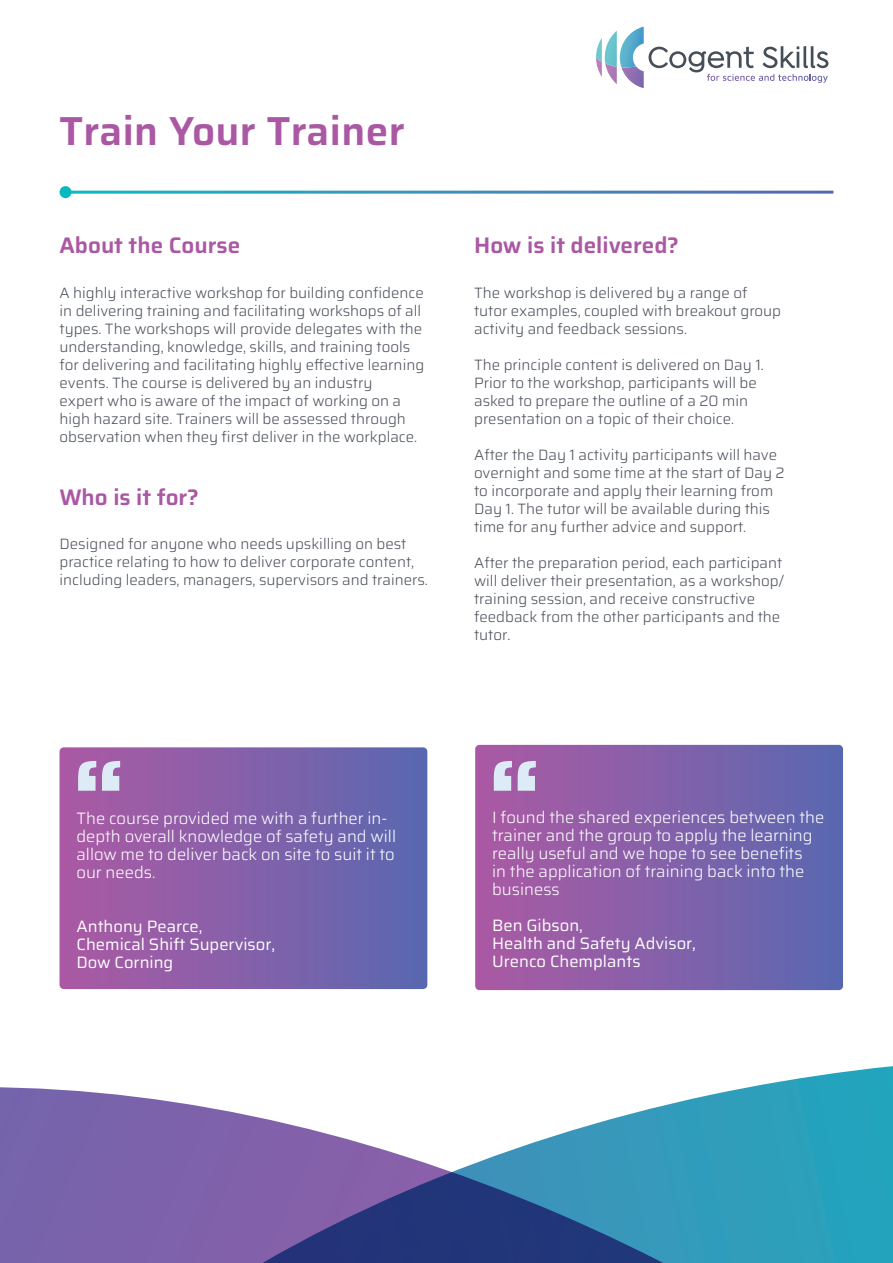
<style>
.page{position:relative;width:893px;height:1263px;background:#fff}
.page>*{position:absolute;margin:0;border:0;box-sizing:border-box;transform-origin:0 0}
.t1{font:700 108px "Saira";color:#ddebf7}
.t2{font:600 40.5px "Saira";letter-spacing:.01em;color:#aa58a3}
.t3{font:600 22.5px "Saira";color:#aa58a3}
.t4{font:300 16.5px/18px "Saira";color:#fff}
.t5{font:16.5px/18px "Saira";color:#fff}
.t6{font:300 15px/18px "Saira";color:#4d525b}
</style>
<div class="page">
<svg style="left:778px;top:1066px;width:115px;height:16px"></svg>
<svg style="left:0;top:1082px;width:893px;height:181px"></svg>
<svg style="left:60px;top:186px;width:12px;height:12px"></svg>
<svg style="left:596px;top:27px;width:232px;height:61px"></svg>
<svg style="left:60px;top:747px;width:367px;height:242px;background:#8360a9"></svg>
<svg style="left:475px;top:745px;width:368px;height:245px;background:#8360a9"></svg>
<p class="t2" style="left:60px;top:98px;width:347px">Train Your Trainer</p>
<p class="t3" style="left:60px;top:227px;width:182px">About the Course</p>
<p class="t6" style="left:60px;top:283px;width:366px">A highly interactive workshop for building confidence in delivering training and facilitating workshops of all types. The workshops will provide delegates with the understanding, knowledge, skills, and training tools for delivering and facilitating highly effective learning events. The course is delivered by an industry<br>expert who is aware of the impact of working on a high hazard site. Trainers will be assessed through observation when they first deliver in the workplace.</p>
<p class="t3" style="left:60px;top:479px;width:141px">Who is it for?</p>
<p class="t6" style="left:60px;top:535px;width:370px">Designed for anyone who needs upskilling on best practice relating to how to deliver corporate content, including leaders, managers, supervisors and trainers.</p>
<p class="t3" style="left:474px;top:227px;width:206px">How is it delivered?</p>
<p class="t6" style="left:474px;top:283px;width:309px">The workshop is delivered by a range of tutor examples, coupled with breakout group activity and feedback sessions.</p>
<p class="t6" style="left:474px;top:355px;width:291px">The principle content is delivered on Day 1.</p>
<p class="t6" style="left:474px;top:373px;width:284px">Prior to the workshop, participants will be asked to prepare the outline of a 20 min presentation on a topic of their choice.</p>
<p class="t6" style="left:474px;top:445px;width:304px">After the Day 1 activity participants will have</p>
<p class="t6" style="left:474px;top:463px;width:312px">overnight and some time at the start of Day 2</p>
<p class="t6" style="left:474px;top:481px;width:301px">to incorporate and apply their learning from<br>Day 1. The tutor will be available during this time for any further advice and support.</p>
<p class="t6" style="left:474px;top:553px;width:311px">After the preparation period, each participant will deliver their presentation, as a workshop/ training session, and receive constructive feedback from the other participants and the tutor.</p>
<p class="t1" style="left:71px;top:709px;width:57px">“</p>
<p class="t4" style="left:77px;top:808px;width:321px">The course provided me with a further in&shy;depth overall knowledge of safety and will allow me to deliver back on site to suit it to our needs.</p>
<p class="t5" style="left:77px;top:916px;width:200px">Anthony Pearce,<br>Chemical Shift Supervisor,<br>Dow Corning</p>
<p class="t1" style="left:487px;top:709px;width:57px">“</p>
<p class="t4" style="left:492px;top:807px;width:334px">I found the shared experiences between the trainer and the group to apply the learning really useful and we hope to see benefits<br>in the application of training back into the business</p>
<p class="t5" style="left:492px;top:915px;width:205px">Ben Gibson,<br>Health and Safety Advisor,<br>Urenco Chemplants</p>
</div>
